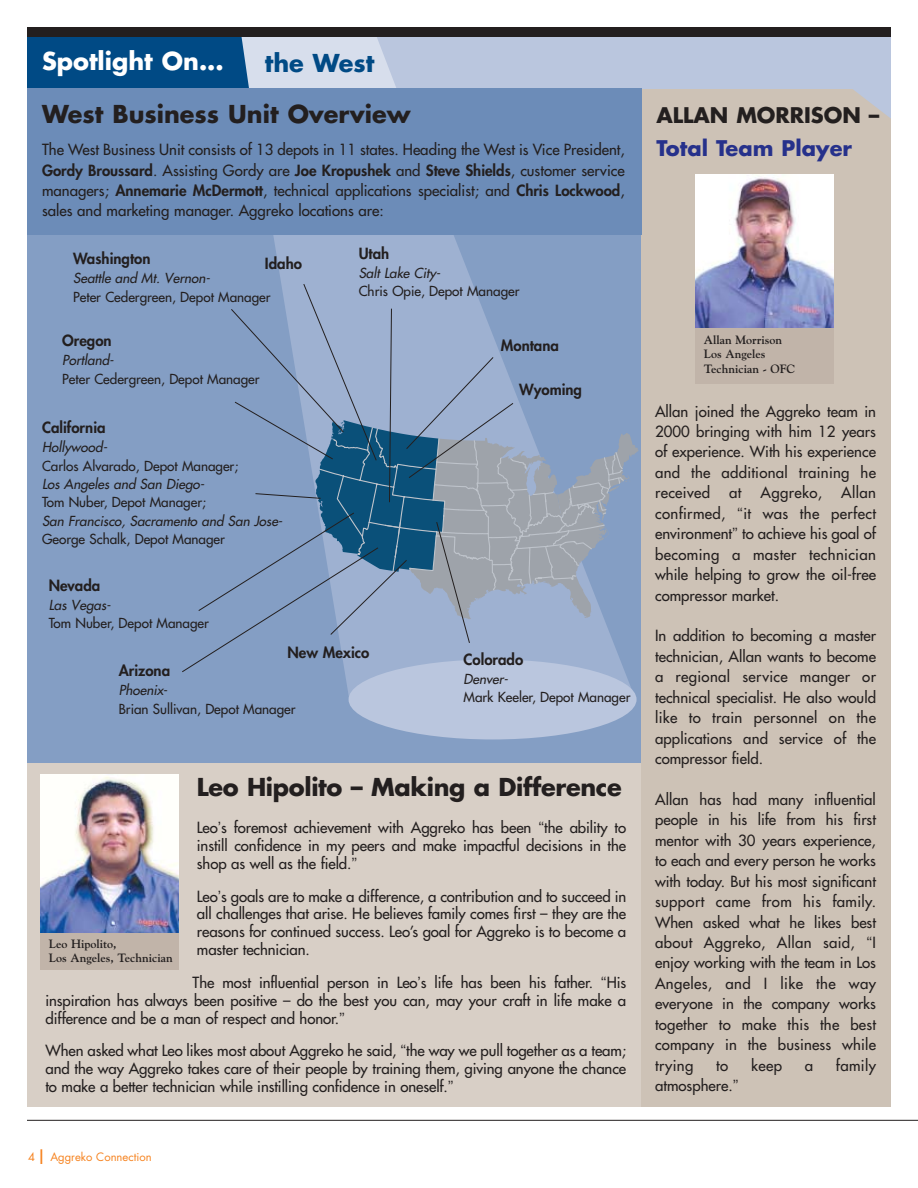
<style>
.page{position:relative;width:918px;height:1188px;background:#fff}
.page>*{position:absolute;margin:0;border:0;box-sizing:border-box;transform-origin:0 0}
.t1{font:700 24px "Futura";letter-spacing:-.015em;color:#231f1f}
.t2{font:700 24px "Futura";color:#fff}
.t3{font:700 24px "Futura";color:#004a85}
.t4{font:700 21px "Futura";color:#26318b}
.t5{font:700 21px "Futura";color:#231f1f}
.t6{font:15px/20.4px "Futura";color:#231f1f;text-align:justify}
.t7{font:800 15px "Futura";color:#231f1f}
.t8{font:15px "Futura";letter-spacing:.025em;color:#231f1f}
.t9{font:13.5px/18.5px "Futura";color:#231f1f}
.t10{font:italic 13.5px "Futura";color:#231f1f}
.t11{font:700 12px/14.4px "Goudy";color:#231f1f}
.t12{font:11.25px "Futura";color:#f6821e}
.s1{font-weight:800}
.s2{font-style:italic}
.s3{font-family:"Helvetica";font-stretch:condensed}
.s4{font-size:19.5px}
</style>
<div class="page">
<div style="left:27px;top:76px;width:624px;height:1031px;background:#d8cfc6"></div>
<div style="left:27px;top:235px;width:614px;height:528px;background:#849ec4"></div>
<svg style="left:273px;top:235px;width:358px;height:466px"></svg>
<div style="left:349px;top:659px;width:288px;height:80px;background:#bac6de;border-radius:50%"></div>
<div style="left:641px;top:27px;width:250px;height:1080px;background:#cdc2b6"></div>
<div style="left:342px;top:27px;width:549px;height:62px;background:#bac6de"></div>
<hr style="left:27px;top:1120px;width:891px;height:1px;background:#231f1f">
<svg style="left:27px;top:37px;width:615px;height:52px"></svg>
<div style="left:27px;top:27px;width:864px;height:10px;background:#231f1f"></div>
<img style="left:695px;top:175px;width:139px;height:153px">
<div style="left:695px;top:328px;width:139px;height:56px;background:#c1b4a9"></div>
<svg style="left:853px;top:89px;width:38px;height:30px"></svg>
<img style="left:40px;top:774px;width:139px;height:159px">
<div style="left:40px;top:933px;width:139px;height:37px;background:#c1b4a9"></div>
<div style="left:27px;top:89px;width:614px;height:146px;background:#6c8cb8"></div>
<svg style="left:182px;top:283px;width:456px;height:390px"></svg>
<h1 class="t2" style="left:42px;top:51px;width:183px">Spotlight On...</h1>
<h1 class="t3" style="left:265px;top:52px;width:111px">the West</h1>
<h1 class="t1" style="left:42px;top:103px;width:370px">West Business Unit Overview</h1>
<p class="t6" style="left:42px;top:140px;width:584px">The West Business Unit consists of 13 depots in 11 states. Heading the West is Vice President, <span class="s1">Gordy Broussard</span>. Assisting Gordy are <span class="s1">Joe Kropushek</span> and <span class="s1">Steve Shields</span>, customer service managers; <span class="s1">Annemarie McDermott</span>, technical applications specialist; and <span class="s1">Chris Lockwood</span>, sales and marketing manager. Aggreko locations are:</p>
<p class="t7" style="left:73px;top:251px;width:79px">Washington</p>
<p class="t10" style="left:73px;top:271px;width:138px">Seattle and Mt. Vernon-</p>
<p class="t9" style="left:73px;top:289px;width:199px">Peter Cedergreen, Depot Manager</p>
<p class="t7" style="left:62px;top:334px;width:51px">Oregon</p>
<p class="t10" style="left:62px;top:354px;width:53px">Portland-</p>
<p class="t9" style="left:62px;top:371px;width:199px">Peter Cedergreen, Depot Manager</p>
<p class="t7" style="left:265px;top:257px;width:39px">Idaho</p>
<p class="t7" style="left:42px;top:420px;width:65px">California</p>
<p class="t10" style="left:42px;top:440px;width:67px">Hollywood-</p>
<p class="t9" style="left:42px;top:457px;width:198px">Carlos Alvarado, Depot Manager;</p>
<p class="t10" style="left:42px;top:477px;width:164px">Los Angeles and San Diego-</p>
<p class="t9" style="left:42px;top:494px;width:166px">Tom Nuber, Depot Manager;</p>
<p class="t10" style="left:42px;top:514px;width:242px">San Francisco, Sacramento and San Jose-</p>
<p class="t9" style="left:42px;top:531px;width:184px">George Schalk, Depot Manager</p>
<p class="t7" style="left:359px;top:246px;width:32px">Utah</p>
<p class="t10" style="left:359px;top:266px;width:83px">Salt Lake City-</p>
<p class="t9" style="left:359px;top:283px;width:162px">Chris Opie, Depot Manager</p>
<p class="t7" style="left:501px;top:338px;width:60px">Montana</p>
<p class="t7" style="left:519px;top:382px;width:65px">Wyoming</p>
<p class="t7" style="left:49px;top:578px;width:53px">Nevada</p>
<p class="t10" style="left:49px;top:598px;width:64px">Las Vegas-</p>
<p class="t9" style="left:49px;top:615px;width:162px">Tom Nuber, Depot Manager</p>
<p class="t7" style="left:119px;top:663px;width:53px">Arizona</p>
<p class="t9" style="left:119px;top:682px;width:178px"><span class="s2">Phoenix</span>-<br>Brian Sullivan, Depot Manager</p>
<p class="t7" style="left:288px;top:645px;width:84px">New Mexico</p>
<p class="t7" style="left:464px;top:652px;width:61px">Colorado</p>
<p class="t10" style="left:464px;top:672px;width:46px">Denver-</p>
<p class="t9" style="left:464px;top:689px;width:168px">Mark Keeler, Depot Manager</p>
<h1 class="t1" style="left:197px;top:776px;width:426px">Leo Hipolito – Making a Difference</h1>
<p class="t6" style="left:197px;top:820px;width:431px;line-height:17.9px">Leo<span class="s3">’</span>s foremost achievement with Aggreko has been <span class="s3">“</span>the ability to instill confidence in my peers and make impactful decisions in the shop as well as the field.<span class="s3">”</span></p>
<p class="t6" style="left:197px;top:888px;width:431px;line-height:17.9px">Leo<span class="s3">’</span>s goals are to make a difference, a contribution and to succeed in all challenges that arise. He believes family comes first – they are the reasons for continued success. Leo’s goal for Aggreko is to become a master technician.</p>
<p class="t6" style="left:45px;top:974px;width:582px;line-height:17.9px;text-indent:147px">The most influential person in Leo<span class="s3">’</span>s life has been his father. <span class="s3">“</span>His inspiration has always been positive – do the best you can, may your craft in life make a difference and be a man of respect and honor.<span class="s3">”</span></p>
<p class="t6" style="left:45px;top:1043px;width:582px;line-height:17.9px">When asked what Leo likes most about Aggreko he said, <span class="s3">“</span>the way we pull together as a team; and the way Aggreko takes care of their people by training them, giving anyone the chance to make a better technician while instilling confidence in oneself.<span class="s3">”</span></p>
<p class="t11" style="left:49px;top:938px;width:125px">Leo Hipolito,<br>Los Angeles, Technician</p>
<p class="t12" style="left:28px;top:1152px;width:125px">4 <span class="s4">I</span> Aggreko Connection</p>
<h2 class="t5" style="left:656px;top:106px;width:225px">ALLAN MORRISON –</h2>
<h2 class="t4" style="left:656px;top:138px;width:197px">Total Team Player</h2>
<p class="t11" style="left:704px;top:334px;width:93px">Allan Morrison<br>Los Angeles<br>Technician - OFC</p>
<p class="t6" style="left:655px;top:402px;width:222px">Allan joined the Aggreko team in 2000 bringing with him 12 years of experience. With his experience and the additional training he received</p>
<p class="t6" style="left:655px;top:484px;width:222px;text-indent:186px">Allan confirmed, <span class="s3">“</span>it was the perfect environment<span class="s3">”</span> to achieve his goal of becoming a master technician while helping to grow the oil-free compressor market.</p>
<p class="t6" style="left:655px;top:627px;width:222px">In addition to becoming a master technician, Allan wants to become a regional service manger or technical specialist. He also would like to train personnel on the applications and service of the compressor field.</p>
<p class="t6" style="left:655px;top:790px;width:222px">Allan has had many influential people in his life from his first mentor with 30 years experience, to each and every person he works with today. But his most significant support came from his family.<br>When asked what he likes best about Aggreko, Allan said, <span class="s3">“</span>I enjoy working with the team in Los Angeles, and I like the way everyone in the company works together to make this the best company in the business while trying</p>
<p class="t6" style="left:729px;top:484px;width:14px">at</p>
<p class="t8" style="left:761px;top:485px;width:63px">Aggreko,</p>
<p class="t6" style="left:716px;top:1056px;width:14px">to</p>
<p class="t6" style="left:751px;top:1056px;width:32px">keep</p>
<p class="t6" style="left:805px;top:1056px;width:10px">a</p>
<p class="t6" style="left:836px;top:1056px;width:42px">family</p>
<p class="t6" style="left:655px;top:1076px;width:85px">atmosphere.<span class="s3">”</span></p>
</div>
